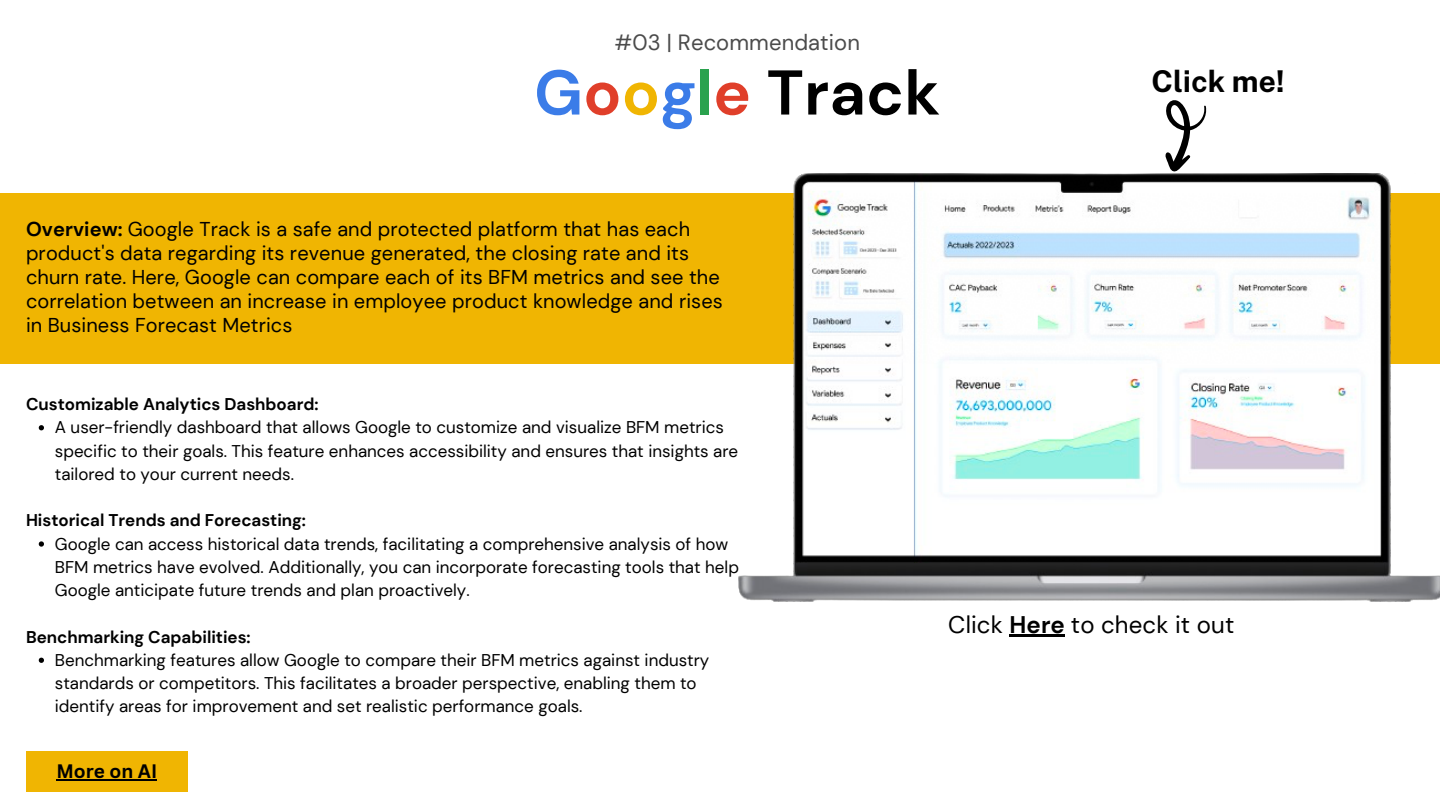
<style>
.page{position:relative;width:1440px;height:810px;background:#fff}
.page>*{position:absolute;margin:0;border:0;box-sizing:border-box;transform-origin:0 0}
.t1{font:700 63.1px "DM Sans";letter-spacing:.005em;color:#000}
.t2{font:700 30px "Public Sans";letter-spacing:.005em;color:#000}
.t3{font:24px "DM Sans";letter-spacing:.005em;color:#000}
.t4{font:22px "DM Sans";letter-spacing:.005em;color:#4b4b4b}
.t5{font:20px/24px "DM Sans";letter-spacing:.005em;color:#000}
.t6{font:700 19px "Canva Sans";color:#000}
.t7{font:17px/23.2px "DM Sans";color:#000}
.t8{font:700 17px "DM Sans";color:#000}
.s1{color:#3b7ce8}
.s2{color:#e03f2a}
.s3{color:#f0b502}
.s4{color:#2aa24e}
.s5{font-weight:700}
</style>
<div class="page">
<div style="left:0;top:193px;width:1440px;height:170px;background:#f0b502"></div>
<img style="left:737px;top:173px;width:703px;height:429px">
<hr style="left:1009px;top:635px;width:56px;height:2px;background:#000">
<svg style="left:39px;top:425px;width:5px;height:5px"></svg>
<svg style="left:39px;top:541px;width:5px;height:6px"></svg>
<svg style="left:39px;top:658px;width:5px;height:5px"></svg>
<svg style="left:1138px;top:100px;width:80px;height:76px"></svg>
<div style="left:26px;top:751px;width:162px;height:41px;background:#f0b502"></div>
<hr style="left:56px;top:779px;width:101px;height:2px;background:#000">
<p class="t4" style="left:614px;top:28px;width:247px">#03 | Recommendation</p>
<p class="t1" style="left:534px;top:52px;width:407px"><span class="s1">G</span><span class="s2">o</span><span class="s3">o</span><span class="s1">g</span><span class="s4">l</span><span class="s2">e</span> Track</p>
<p class="t2" style="left:1151px;top:63px;width:135px">Click me!</p>
<p class="t5" style="left:26px;top:217px;width:698px"><span class="s5">Overview:</span> Google Track is a safe and protected platform that has each product's data regarding its revenue generated, the closing rate and its churn rate. Here, Google can compare each of its BFM metrics and see the correlation between an increase in employee product knowledge and rises in Business Forecast Metrics</p>
<p class="t8" style="left:26px;top:393px;width:294px">Customizable Analytics Dashboard:</p>
<p class="t7" style="left:55px;top:416px;width:685px">A user-friendly dashboard that allows Google to customize and visualize BFM metrics specific to their goals. This feature enhances accessibility and ensures that insights are tailored to your current needs.</p>
<p class="t8" style="left:26px;top:510px;width:282px">Historical Trends and Forecasting:</p>
<p class="t7" style="left:55px;top:532px;width:686px">Google can access historical data trends, facilitating a comprehensive analysis of how<br>BFM metrics have evolved. Additionally, you can incorporate forecasting tools that help<br>Google anticipate future trends and plan proactively.</p>
<p class="t8" style="left:26px;top:626px;width:226px">Benchmarking Capabilities:</p>
<p class="t7" style="left:55px;top:648px;width:656px">Benchmarking features allow Google to compare their BFM metrics against industry standards or competitors. This facilitates a broader perspective, enabling them to identify areas for improvement and set realistic performance goals.</p>
<p class="t6" style="left:56px;top:758px;width:102px">More on AI</p>
<p class="t3" style="left:948px;top:609px;width:288px">Click <span class="s5">Here</span> to check it out</p>
</div>
